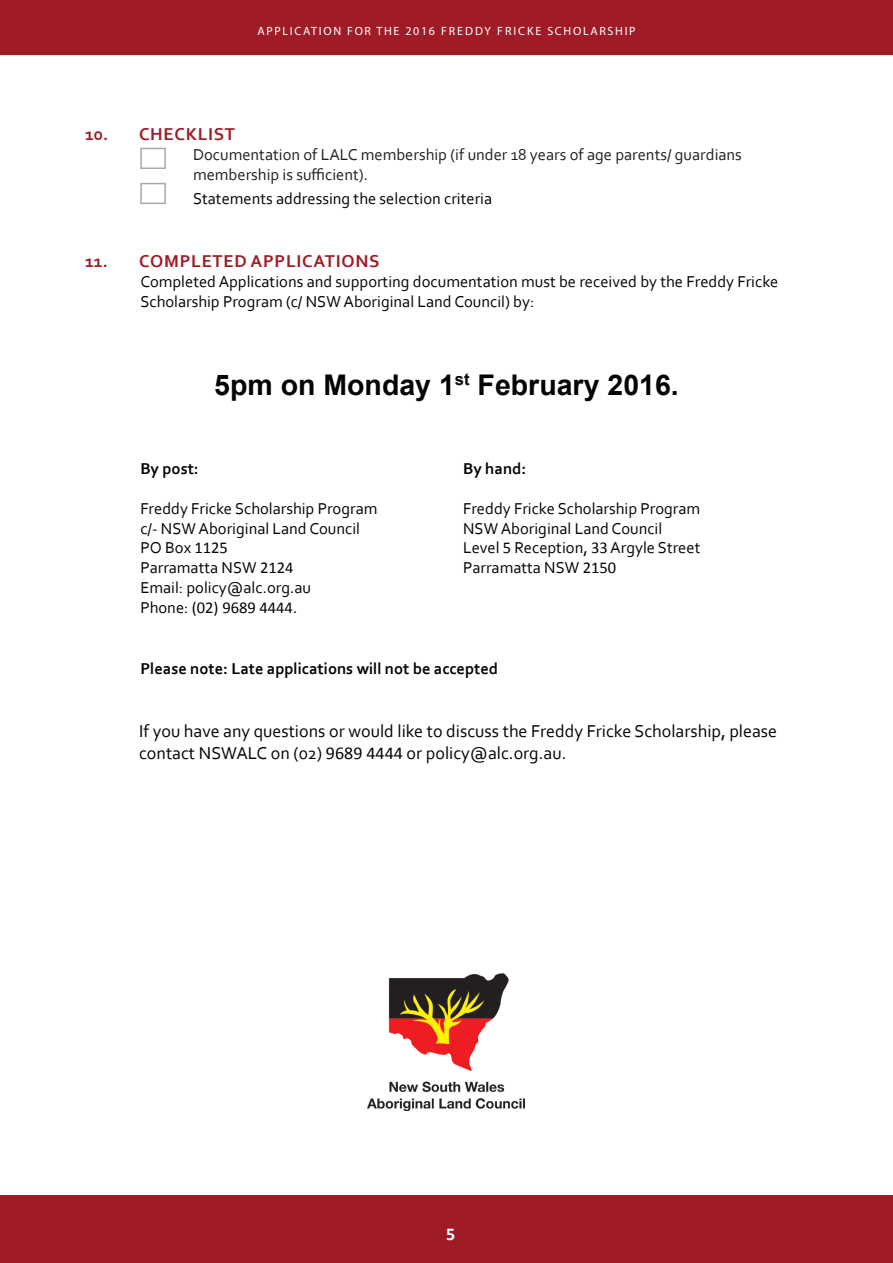
<style>
.page{position:relative;width:893px;height:1263px;background:#fff}
.page>*{position:absolute;margin:0;border:0;box-sizing:border-box;transform-origin:0 0}
.t1{font:700 28.5px "Arial";color:#040503}
.t2{font:18px/21.6px "Corbel";color:#040503}
.t3{font:700 18px "Corbel";letter-spacing:.04em;color:#9f1c26}
.t4{font:700 18px "Calibri";color:#fff}
.t5{font:16.5px/19.8px "Corbel";color:#040503}
.t6{font:16.5px/19.8px "Corbel";color:#231f20}
.t7{font:700 16.5px "Corbel";color:#040503}
.t8{font:16.5px "Calibri";color:#040503}
.t9{font:12px "Myriad Pro";letter-spacing:.14em;color:#fff}
.t10{font:9px "Corbel";letter-spacing:.14em;color:#fff}
.s1{font-family:"Calibri"}
.s2{font-family:"Corbel"}
</style>
<div class="page">
<div style="left:0;top:0;width:893px;height:55px;background:#9f1c26"></div>
<img style="left:367px;top:974px;width:157px;height:137px">
<div style="left:140px;top:148px;width:26px;height:21px;border:2px solid #a8a9ad"></div>
<div style="left:140px;top:183px;width:26px;height:21px;border:2px solid #a8a9ad"></div>
<div style="left:0;top:1196px;width:893px;height:67px;background:#9f1c26"></div>
<p class="t9" style="left:257px;top:23px;width:255px">APPLICATION FOR THE 2016 FREDDY FRIC</p>
<p class="t9" style="left:527px;top:23px;width:110px">KE SCHOLARSHIP</p>
<p class="t10" style="left:289px;top:30px;width:322px">Application form for the Freddy Fricke Scholarship 2011</p>
<p class="t3" style="left:85px;top:123px;width:148px">10. Checklist</p>
<p class="t6" style="left:193px;top:144px;width:550px">Documentation of LALC membership (if under 18 years of age parents/ guardians membership is sufficient).</p>
<p class="t5" style="left:193px;top:188px;width:301px">Statements addressing the selection criteria</p>
<p class="t3" style="left:85px;top:250px;width:68px">11. Com</p>
<p class="t3" style="left:180px;top:250px;width:201px">pleted applications</p>
<p class="t5" style="left:140px;top:271px;width:639px">Completed Applications and supporting documentation must be received by the Freddy Fricke<br>Scholarship Program (c/ NSW Aboriginal Land Council) by:</p>
<h1 class="t1" style="left:214px;top:366px;width:466px">5pm on Monday 1<sup>st</sup> February 2016.</h1>
<p class="t7" style="left:140px;top:458px;width:60px">By post:</p>
<p class="t7" style="left:463px;top:458px;width:65px">By hand:</p>
<p class="t5" style="left:140px;top:498px;width:239px">Freddy Fricke Scholarship Program</p>
<p class="t5" style="left:463px;top:498px;width:239px">Freddy Fricke Scholarship Program</p>
<p class="t5" style="left:140px;top:518px;width:221px">c/- NSW Aboriginal Land Council</p>
<p class="t5" style="left:463px;top:518px;width:201px">NSW Aboriginal Land Council</p>
<p class="t5" style="left:140px;top:537px;width:89px">PO Box <span class="s1">1125</span></p>
<p class="t5" style="left:463px;top:537px;width:239px">Level <span class="s1">5</span> Reception, <span class="s1">33</span> Argyle Street</p>
<p class="t5" style="left:140px;top:557px;width:155px">Parramatta NSW <span class="s1">2124</span></p>
<p class="t5" style="left:463px;top:557px;width:155px">Parramatta NSW <span class="s1">2150</span></p>
<p class="t5" style="left:140px;top:577px;width:172px">Email: policy@alc.org.au</p>
<p class="t8" style="left:140px;top:597px;width:159px"><span class="s2">Phone:</span> (02) 9689 4444<span class="s2">.</span></p>
<p class="t7" style="left:140px;top:658px;width:359px">Please note: Late applications will not be accepted</p>
<p class="t2" style="left:139px;top:720px;width:640px">If you have any questions or would like to discuss the Freddy Fricke Scholarship, please contact NSWALC on (02) <span class="s1">9689 4444</span> or policy@alc.org.au.</p>
<p class="t4" style="left:446px;top:1222px;width:11px">5</p>
</div>
